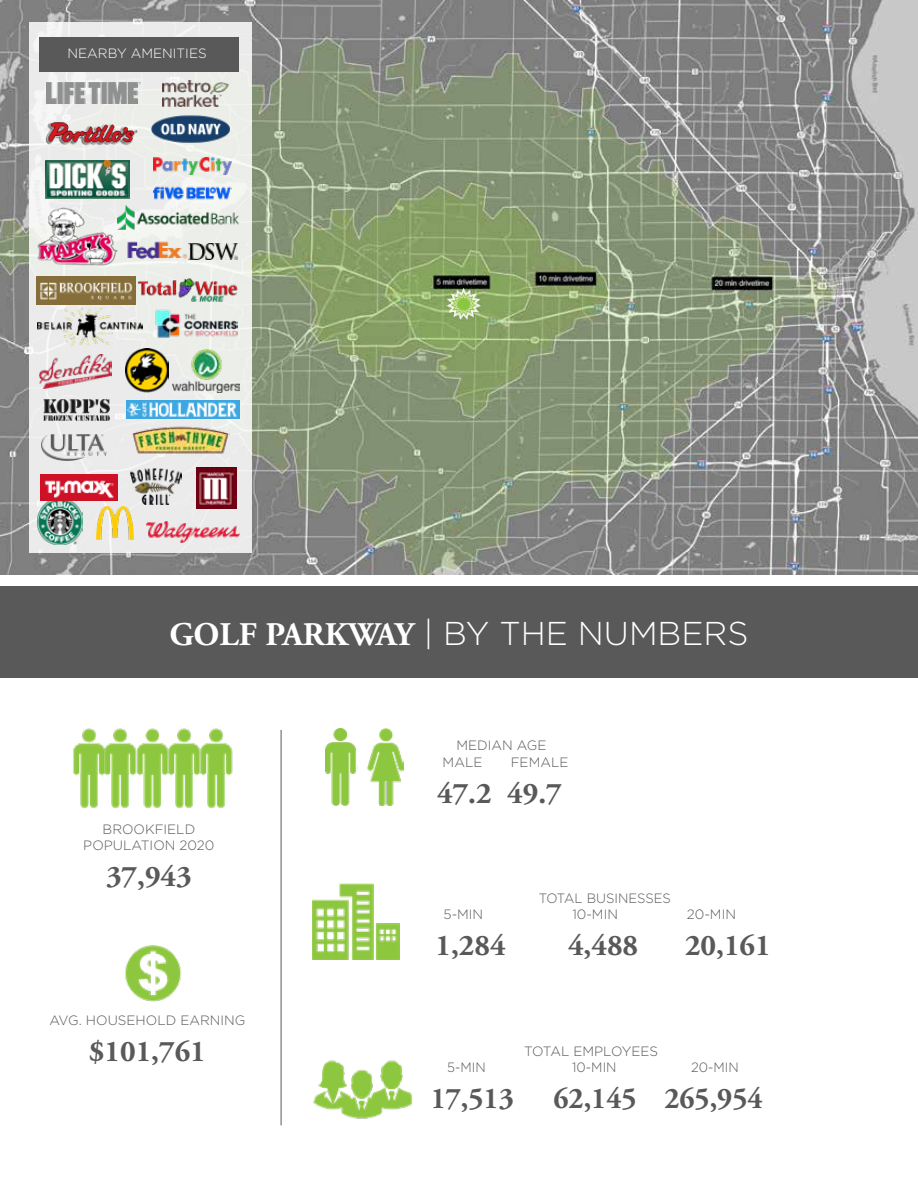
<style>
.page{position:relative;width:918px;height:1188px;background:#fff}
.page>*{position:absolute;margin:0;border:0;box-sizing:border-box;transform-origin:0 0}
.t1{font:300 33px "Gotham";color:#fff}
.t2{font:700 30px "Adobe Garamond";color:#595959}
.t3{font:300 13.5px/16.2px "Gotham";color:#595959;text-align:center}
.t4{font:300 13.5px "Gotham";color:#fff}
.s1{font-family:"Adobe Garamond";font-weight:700}
</style>
<div class="page">
<img style="left:0;top:0;width:918px;height:575px">
<div style="left:0;top:586px;width:918px;height:92px;background:#595959"></div>
<img style="left:446px;top:287px;width:35px;height:33px">
<img style="left:73px;top:728px;width:18px;height:81px">
<img style="left:91px;top:728px;width:33px;height:81px">
<img style="left:124px;top:728px;width:31px;height:81px">
<img style="left:155px;top:728px;width:32px;height:81px">
<img style="left:187px;top:728px;width:46px;height:81px">
<img style="left:125px;top:945px;width:57px;height:57px">
<img style="left:325px;top:728px;width:32px;height:78px">
<img style="left:367px;top:728px;width:36px;height:78px">
<img style="left:313px;top:1060px;width:99px;height:59px">
<img style="left:312px;top:883px;width:88px;height:76px">
<hr style="left:281px;top:730px;width:1px;height:395px;background:#595959">
<div style="left:30px;top:22px;width:222px;height:530px;background:#ebeceb"></div>
<div style="left:39px;top:37px;width:200px;height:34px;background:#595959"></div>
<img style="left:44px;top:121px;width:91px;height:24px">
<img style="left:153px;top:158px;width:78px;height:17px">
<img style="left:152px;top:115px;width:78px;height:28px">
<img style="left:153px;top:181px;width:78px;height:20px">
<img style="left:46px;top:160px;width:83px;height:39px">
<img style="left:163px;top:80px;width:66px;height:26px">
<img style="left:146px;top:522px;width:94px;height:20px">
<img style="left:96px;top:506px;width:38px;height:33px">
<img style="left:37px;top:501px;width:46px;height:44px">
<img style="left:189px;top:243px;width:49px;height:16px">
<img style="left:120px;top:205px;width:118px;height:24px">
<img style="left:30px;top:206px;width:90px;height:63px">
<img style="left:126px;top:240px;width:62px;height:24px">
<img style="left:154px;top:305px;width:83px;height:38px">
<img style="left:36px;top:277px;width:202px;height:27px">
<img style="left:37px;top:309px;width:106px;height:36px">
<img style="left:46px;top:83px;width:94px;height:21px">
<img style="left:197px;top:467px;width:40px;height:42px">
<img style="left:126px;top:401px;width:114px;height:18px">
<img style="left:173px;top:350px;width:67px;height:42px">
<img style="left:126px;top:348px;width:43px;height:45px">
<img style="left:40px;top:354px;width:71px;height:34px">
<img style="left:40px;top:475px;width:77px;height:26px">
<img style="left:44px;top:400px;width:65px;height:23px">
<img style="left:41px;top:435px;width:65px;height:26px">
<img style="left:130px;top:469px;width:52px;height:35px">
<img style="left:132px;top:423px;width:97px;height:34px">
<p class="t4" style="left:68px;top:45px;width:141px">NEARBY AMENITIES</p>
<h1 class="t1" style="left:169px;top:613px;width:581px"><span class="s1">GOLF PARKWAY</span> | BY THE NUMBERS</h1>
<p class="t3" style="left:83px;top:821px;width:133px">BROOKFIELD<br>POPULATION 2020</p>
<h2 class="t2" style="left:106px;top:860px;width:87px">37,943</h2>
<p class="t3" style="left:49px;top:1011px;width:198px">AVG. HOUSEHOLD EARNING</p>
<h2 class="t2" style="left:89px;top:1035px;width:118px">$101,761</h2>
<p class="t3" style="left:443px;top:737px;width:105px;text-align:left;text-indent:14px">MEDIAN AGE<br>MALE</p>
<p class="t3" style="left:511px;top:753px;width:59px">FEMALE</p>
<h2 class="t2" style="left:437px;top:777px;width:126px">47.2 49.7</h2>
<p class="t3" style="left:539px;top:890px;width:134px">TOTAL BUSINESSES</p>
<p class="t3" style="left:444px;top:906px;width:41px">5-MIN</p>
<p class="t3" style="left:572px;top:906px;width:47px">10-MIN</p>
<p class="t3" style="left:687px;top:906px;width:51px">20-MIN</p>
<h2 class="t2" style="left:435px;top:930px;width:72px">1,284</h2>
<h2 class="t2" style="left:568px;top:930px;width:72px">4,488</h2>
<h2 class="t2" style="left:685px;top:930px;width:87px">20,161</h2>
<p class="t3" style="left:524px;top:1042px;width:135px">TOTAL EMPLOYEES</p>
<p class="t3" style="left:447px;top:1059px;width:40px">5-MIN</p>
<p class="t3" style="left:572px;top:1059px;width:46px">10-MIN</p>
<p class="t3" style="left:691px;top:1059px;width:49px">20-MIN</p>
<h2 class="t2" style="left:431px;top:1082px;width:85px">17,513</h2>
<h2 class="t2" style="left:554px;top:1082px;width:211px">62,145 265,954</h2>
</div>
